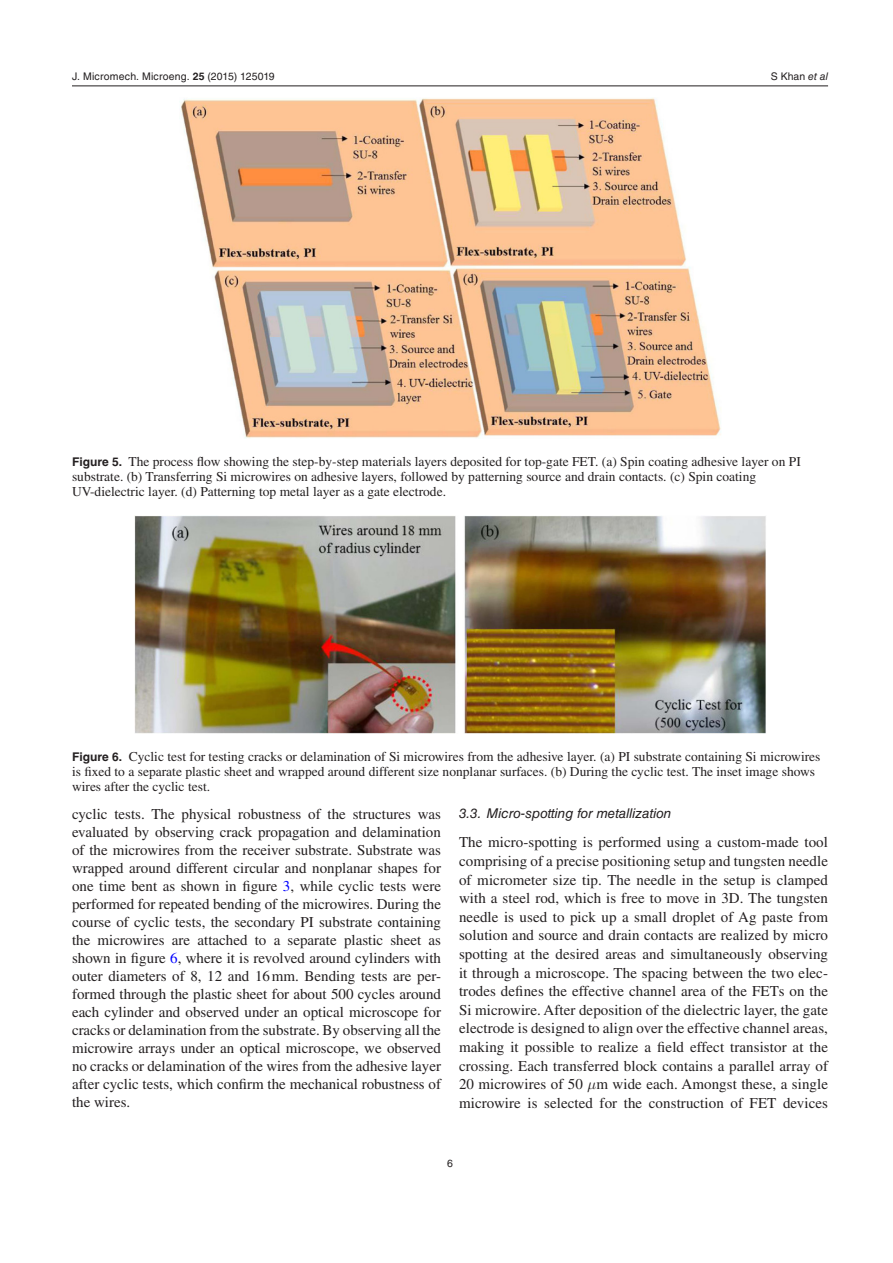
<style>
.page{position:relative;width:893px;height:1263px;background:#fff}
.page>*{position:absolute;margin:0;border:0;box-sizing:border-box;transform-origin:0 0}
.t1{font:15px/18px "Times LT Std";color:#231f20;text-align:justify}
.t2{font:13.5px/15px "Times LT Std";color:#231f20}
.t3{font:italic 13.5px "Helvetica LT Std";color:#231f20}
.t4{font:10.5px "Helvetica LT Std";letter-spacing:.02em;color:#231f20}
.s1{font-family:"Helvetica";font-weight:700}
.s2{font-family:"Helvetica"}
.s3{font-style:italic}
.s4{font-family:"Helvetica LT Std";font-weight:700;font-size:12px}
.s5{color:#00f}
</style>
<div class="page">
<hr style="left:72px;top:86px;width:756px;height:1px;background:#231f20">
<img style="left:181px;top:98px;width:540px;height:340px">
<img style="left:134px;top:515px;width:632px;height:218px">
<p class="t4" style="left:72px;top:70px;width:204px">J. Micromech. Microeng. <span class="s1">25</span> (<span class="s2">2015</span>) 125019</p>
<p class="t4" style="left:771px;top:70px;width:59px">S Khan <span class="s3">et al</span></p>
<p class="t2" style="left:72px;top:454px;width:730px"><span class="s4">Figure 5.</span> The process flow showing the step-by-step materials layers deposited for top-gate FET. (a) Spin coating adhesive layer on PI substrate. (b) Transferring Si microwires on adhesive layers, followed by patterning source and drain contacts. (c) Spin coating<br>UV-dielectric layer. (d) Patterning top metal layer as a gate electrode.</p>
<p class="t2" style="left:72px;top:748px;width:750px"><span class="s4">Figure 6.</span> Cyclic test for testing cracks or delamination of Si microwires from the adhesive layer. (a) PI substrate containing Si microwires is fixed to a separate plastic sheet and wrapped around different size nonplanar surfaces. (b) During the cyclic test. The inset image shows wires after the cyclic test.</p>
<p class="t1" style="left:72px;top:805px;width:371px">cyclic tests. The physical robustness of the structures was evaluated by observing crack propagation and delamination of the microwires from the receiver substrate. Substrate was wrapped around different circular and nonplanar shapes for one time bent as shown in figure <span class="s5">3</span>, while cyclic tests were performed for repeated bending of the microwires. During the course of cyclic tests, the secondary PI substrate containing the microwires are attached to a separate plastic sheet as shown in figure <span class="s5">6</span>, where it is revolved around cylinders with outer diameters of 8, 12 and 16mm. Bending tests are per&shy;formed through the plastic sheet for about 500 cycles around each cylinder and observed under an optical microscope for cracks or delamination from the substrate. By observing all the microwire arrays under an optical microscope, we observed no cracks or delamination of the wires from the adhesive layer after cyclic tests, which confirm the mechanical robustness of the wires.</p>
<p class="t3" style="left:459px;top:806px;width:214px">3.3. Micro-spotting for metallization</p>
<p class="t1" style="left:459px;top:833px;width:371px;line-height:18.6px">The micro-spotting is performed using a custom-made tool comprising of a precise positioning setup and tungsten needle of micrometer size tip. The needle in the setup is clamped with a steel rod, which is free to move in 3D. The tungsten needle is used to pick up a small droplet of Ag paste from solution and source and drain contacts are realized by micro spotting at the desired areas and simultaneously observing it through a microscope. The spacing between the two elec&shy;trodes defines the effective channel area of the FETs on the Si microwire. After deposition of the dielectric layer, the gate electrode is designed to align over the effective channel areas, making it possible to realize a field effect transistor at the crossing. Each transferred block contains a parallel array of 20 microwires of 50 m wide each. Amongst these, a single microwire is selected for the construction of FET devices</p>
<p class="t4" style="left:447px;top:1157px;width:7px">6</p>
</div>
